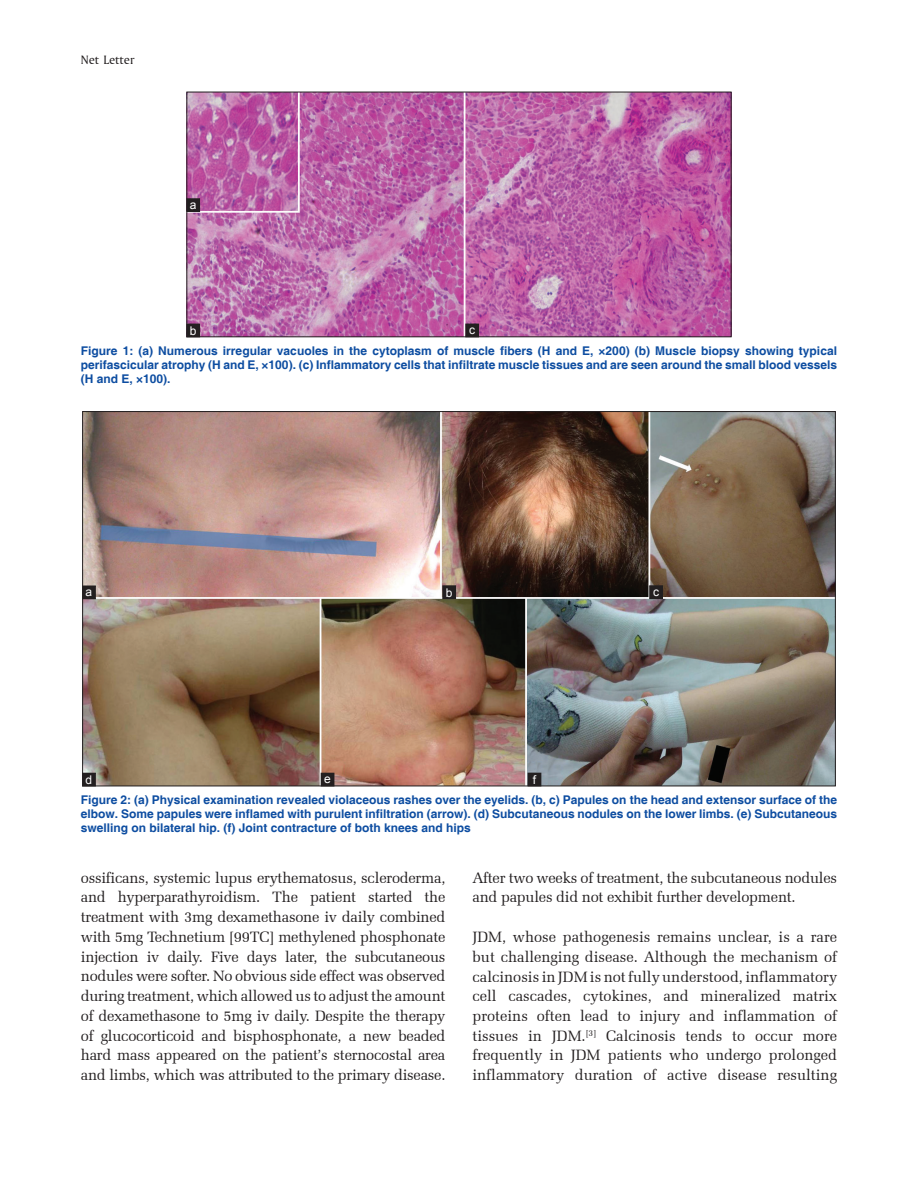
<style>
.page{position:relative;width:918px;height:1188px;background:#fff}
.page>*{position:absolute;margin:0;border:0;box-sizing:border-box;transform-origin:0 0}
.TX{font:15px/19.8px "Zapf Elliptical 711 BT";letter-spacing:-.015em;color:#231f20;text-align:justify}
.t1{font:12.75px "Amerigo BT Roman A";color:#231f20}
.FGC{font:700 12px/14.4px "Helvetica";color:#0d4da1;text-align:justify}
.LABEL{font:12px "Arial";color:#fff}
</style>
<div class="page">
<img style="left:189px;top:94px;width:540px;height:241px">
<div style="left:187px;top:92px;width:544px;height:245px;border:1px solid #231f20"></div>
<div style="left:466px;top:324px;width:13px;height:13px;background:#231f20"></div>
<div style="left:187px;top:324px;width:13px;height:13px;background:#231f20"></div>
<div style="left:187px;top:199px;width:13px;height:13px;background:#231f20"></div>
<img style="left:84px;top:413px;width:750px;height:371px">
<div style="left:83px;top:773px;width:12px;height:13px;background:#231f20"></div>
<div style="left:82px;top:773px;width:14px;height:13px;border:1px solid #231f20"></div>
<div style="left:650px;top:586px;width:12px;height:13px;background:#231f20"></div>
<div style="left:650px;top:586px;width:13px;height:13px;border:1px solid #231f20"></div>
<div style="left:443px;top:586px;width:13px;height:13px;background:#231f20"></div>
<div style="left:528px;top:773px;width:13px;height:13px;background:#231f20"></div>
<div style="left:83px;top:586px;width:12px;height:13px;background:#231f20"></div>
<div style="left:82px;top:586px;width:14px;height:13px;border:1px solid #231f20"></div>
<div style="left:321px;top:773px;width:13px;height:13px;background:#231f20"></div>
<p class="t1" style="left:81px;top:52px;width:55px">Net Letter</p>
<p class="LABEL" style="left:190px;top:197px;width:8px">a</p>
<p class="LABEL" style="left:190px;top:323px;width:8px">b</p>
<p class="LABEL" style="left:469px;top:322px;width:7px">c</p>
<p class="FGC" style="left:81px;top:344px;width:758px">Figure 1: (a) Numerous irregular vacuoles in the cytoplasm of muscle fibers (H and E, ×200) (b) Muscle biopsy showing typical perifascicular atrophy (H and E, ×100). (c) Inflammatory cells that infiltrate muscle tissues and are seen around the small blood vessels (H and E, ×100).</p>
<p class="LABEL" style="left:86px;top:584px;width:8px">a</p>
<p class="LABEL" style="left:86px;top:772px;width:8px">d</p>
<p class="LABEL" style="left:324px;top:771px;width:8px">e</p>
<p class="LABEL" style="left:446px;top:585px;width:8px">b</p>
<p class="LABEL" style="left:653px;top:584px;width:7px">c</p>
<p class="LABEL" style="left:533px;top:772px;width:5px">f</p>
<p class="FGC" style="left:81px;top:793px;width:758px">Figure 2: (a) Physical examination revealed violaceous rashes over the eyelids. (b, c) Papules on the head and extensor surface of the elbow. Some papules were inflamed with purulent infiltration (arrow). (d) Subcutaneous nodules on the lower limbs. (e) Subcutaneous swelling on bilateral hip. (f) Joint contracture of both knees and hips</p>
<p class="TX" style="left:81px;top:867px;width:366px">ossificans, systemic lupus erythematosus, scleroderma, and hyperparathyroidism. The patient started the treatment with 3mg dexamethasone iv daily combined with 5mg Technetium [99TC] methylened phosphonate injection iv daily. Five days later, the subcutaneous nodules were softer. No obvious side effect was observed during treatment, which allowed us to adjust the amount of dexamethasone to 5mg iv daily. Despite the therapy of glucocorticoid and bisphosphonate, a new beaded hard mass appeared on the patient’s sternocostal area and limbs, which was attributed to the primary disease.</p>
<p class="TX" style="left:472px;top:868px;width:366px">After two weeks of treatment, the subcutaneous nodules and papules did not exhibit further development.</p>
<p class="TX" style="left:472px;top:927px;width:366px">JDM, whose pathogenesis remains unclear, is a rare but challenging disease. Although the mechanism of calcinosis in JDM is not fully understood, inflammatory cell cascades, cytokines, and mineralized matrix proteins often lead to injury and inflammation of tissues in JDM.<sup>[3]</sup> Calcinosis tends to occur more frequently in JDM patients who undergo prolonged inflammatory duration of active disease resulting</p>
</div>
